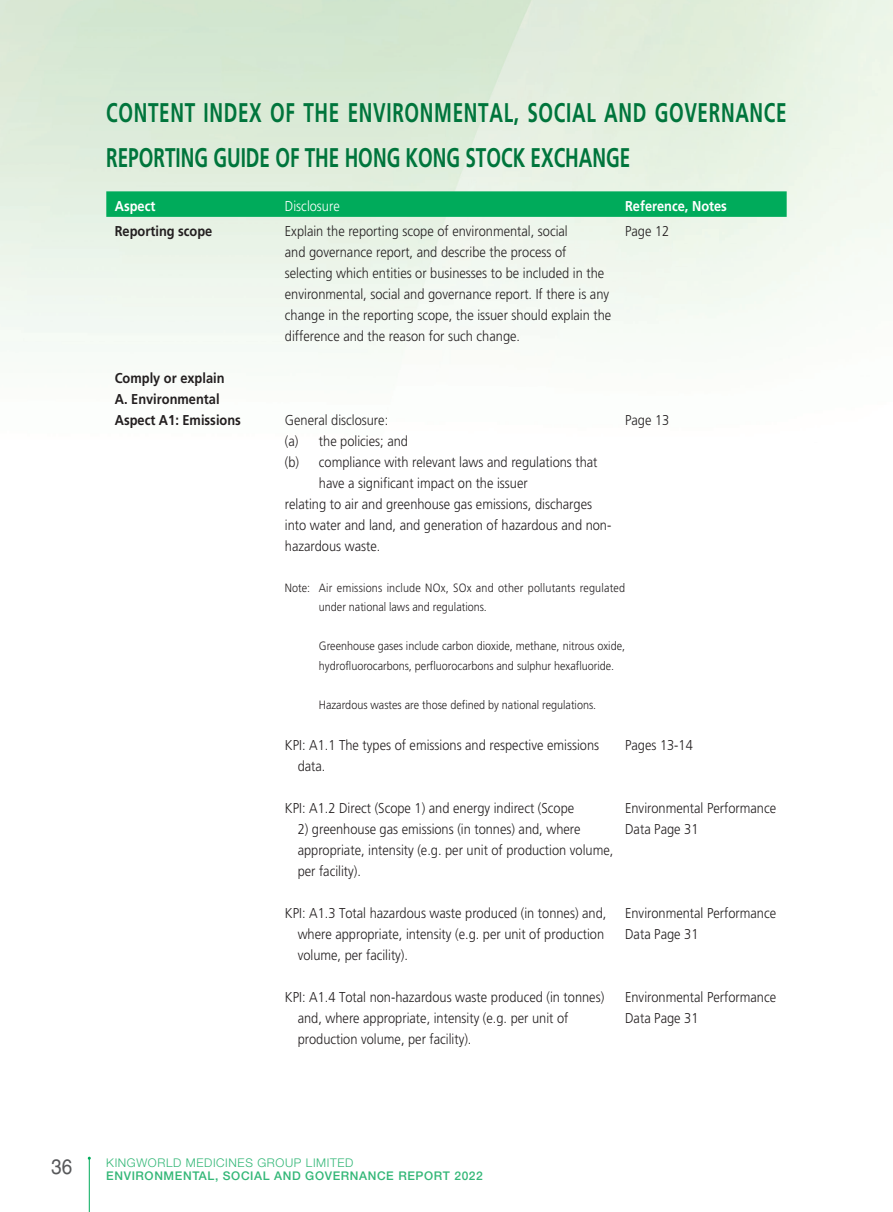
<style>
.page{position:relative;width:893px;height:1212px;background:#fff}
.page>*{position:absolute;margin:0;border:0;box-sizing:border-box;transform-origin:0 0}
.t1{font:700 27px/45px "Frutiger LT Std";letter-spacing:.035em;color:#00753c;scale:.7 1}
.t2{font:21px "Helvetica LT Std";color:#57585a;scale:.9 1}
.t3{font:300 14.25px/21px "Frutiger LT Std";color:#231f20;scale:.9 1}
.t4{font:700 14.25px/21px "Frutiger LT Std";color:#231f20;scale:.9 1}
.t5{font:700 14.25px "Frutiger LT Std";color:#fff;scale:.9 1}
.t6{font:300 14.25px "Frutiger LT Std";color:#fff;scale:.9 1}
.t7{font:300 12px/19.5px "Frutiger LT Std";color:#231f20;scale:.9 1}
.t8{font:300 12px/19.5px "Frutiger LT Std";letter-spacing:.02em;color:#231f20;scale:.9 1}
.t9{font:500 12px "Helvetica Neue LT Std";letter-spacing:.05em;color:#33b777}
.t10{font:300 12px "Helvetica Neue LT Std";letter-spacing:.05em;color:#33b777}
</style>
<div class="page">
<hr style="left:89px;top:1158px;width:1px;height:54px;background:#00ab5b">
<svg style="left:106px;top:191px;width:681px;height:26px;background:#04ac5d"></svg>
<h1 class="t1" style="left:106px;top:90px;width:973px">CONTENT INDEX OF THE ENVIRONMENTAL, SOCIAL AND GOVERNANCE<br>REPORTING GUIDE OF THE HONG KONG STOCK EXCHANGE</h1>
<p class="t5" style="left:115px;top:197px;width:47px">Aspect</p>
<p class="t6" style="left:285px;top:198px;width:62px">Disclosure</p>
<p class="t5" style="left:625px;top:197px;width:115px">Reference, Notes</p>
<p class="t4" style="left:115px;top:221px;width:110px">Reporting scope</p>
<p class="t3" style="left:285px;top:221px;width:364px">Explain the reporting scope of environmental, social<br>and governance report, and describe the process of selecting which entities or businesses to be included in the environmental, social and governance report. If there is any change in the reporting scope, the issuer should explain the difference and the reason for such change.</p>
<p class="t3" style="left:625px;top:221px;width:51px">Page 12</p>
<p class="t4" style="left:115px;top:368px;width:142px">Comply or explain<br>A. Environmental<br>Aspect A1: Emissions</p>
<p class="t3" style="left:285px;top:410px;width:116px">General disclosure:</p>
<p class="t3" style="left:285px;top:431px;width:138px">(a) the policies; and</p>
<p class="t3" style="left:285px;top:452px;width:349px">(b) compliance with relevant laws and regulations that</p>
<p class="t3" style="left:319px;top:473px;width:233px">have a significant impact on the issuer</p>
<p class="t3" style="left:285px;top:494px;width:343px">relating to air and greenhouse gas emissions, discharges</p>
<p class="t3" style="left:285px;top:515px;width:364px">into water and land, and generation of hazardous and non-</p>
<p class="t3" style="left:285px;top:536px;width:108px">hazardous waste.</p>
<p class="t8" style="left:319px;top:578px;width:342px;text-indent:-34px">Note: Air emissions include NOx, SOx and other pollutants regulated under national laws and regulations.</p>
<p class="t7" style="left:319px;top:636px;width:342px">Greenhouse gases include carbon dioxide, methane, nitrous oxide, hydrofluorocarbons, perfluorocarbons and sulphur hexafluoride.</p>
<p class="t7" style="left:319px;top:695px;width:310px">Hazardous wastes are those defined by national regulations.</p>
<p class="t3" style="left:625px;top:410px;width:51px">Page 13</p>
<p class="t3" style="left:298px;top:735px;width:337px;text-indent:-13px">KPI: A1.1 The types of emissions and respective emissions data.</p>
<p class="t3" style="left:625px;top:735px;width:77px">Pages 13-14</p>
<p class="t3" style="left:285px;top:798px;width:323px">KPI: A1.2 Direct (Scope 1) and energy indirect (Scope</p>
<p class="t3" style="left:298px;top:819px;width:352px">2) greenhouse gas emissions (in tonnes) and, where appropriate, intensity (e.g. per unit of production volume, per facility).</p>
<p class="t3" style="left:625px;top:798px;width:169px">Environmental Performance<br>Data Page 31</p>
<p class="t3" style="left:298px;top:903px;width:344px;text-indent:-13px">KPI: A1.3 Total hazardous waste produced (in tonnes) and, where appropriate, intensity (e.g. per unit of production volume, per facility).</p>
<p class="t3" style="left:625px;top:903px;width:169px">Environmental Performance<br>Data Page 31</p>
<p class="t3" style="left:298px;top:987px;width:342px;text-indent:-13px">KPI: A1.4 Total non-hazardous waste produced (in tonnes) and, where appropriate, intensity (e.g. per unit of production volume, per facility).</p>
<p class="t3" style="left:625px;top:987px;width:169px">Environmental Performance<br>Data Page 31</p>
<h2 class="t2" style="left:51px;top:1154px;width:25px">36</h2>
<p class="t10" style="left:106px;top:1155px;width:249px">KINGWORLD MEDICINES GROUP LIMITED</p>
<p class="t9" style="left:106px;top:1169px;width:378px">ENVIRONMENTAL, SOCIAL AND GOVERNANCE REPORT 2022</p>
</div>
